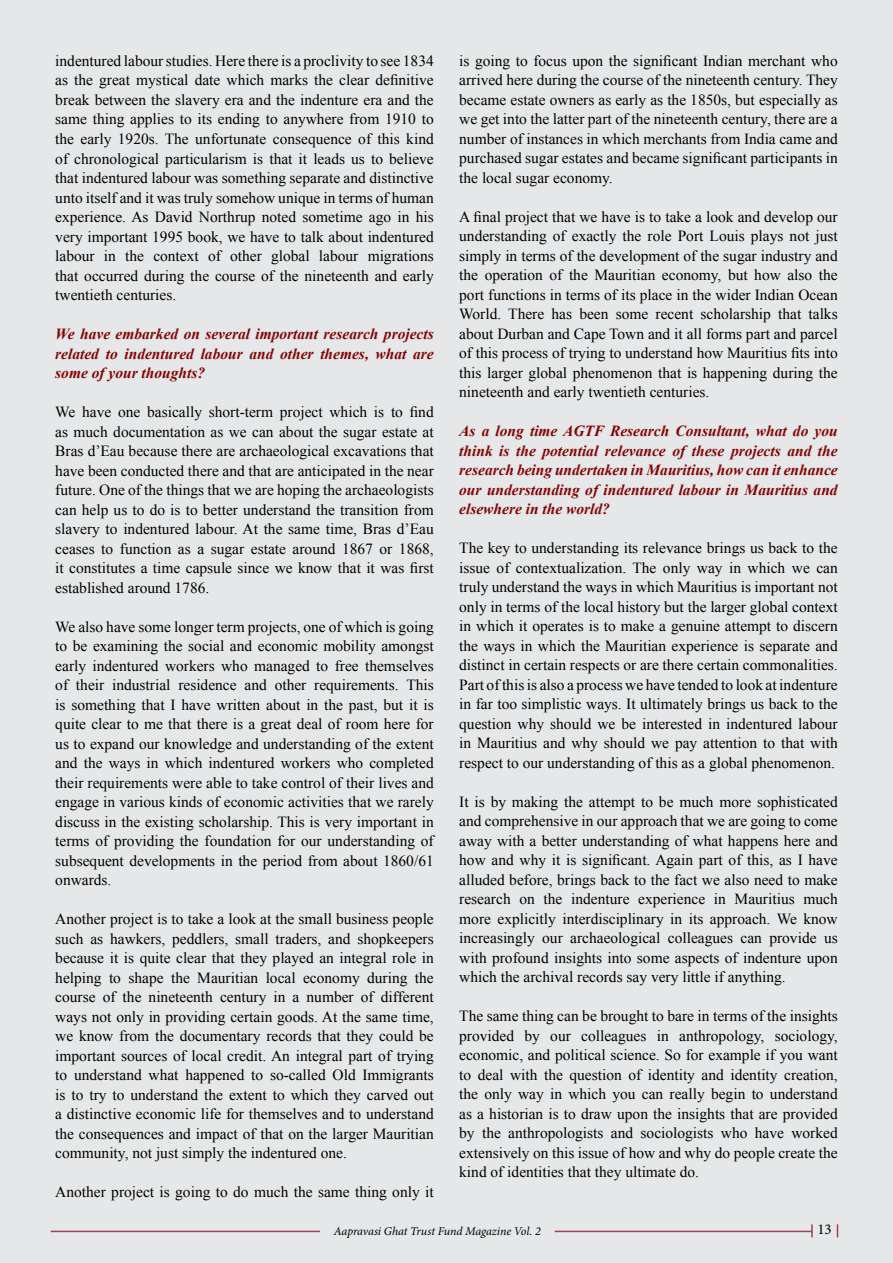
<style>
.page{position:relative;width:893px;height:1263px;background:#e6e7e8}
.page>*{position:absolute;margin:0;border:0;box-sizing:border-box;transform-origin:0 0}
.t1{font:15.45px/19.5px "Times New Roman";color:#000;text-align:justify}
.t2{font:italic 700 15.45px/19.5px "Times New Roman";color:#860304;text-align:justify}
.t3{font:15px "Minion Pro";color:#000}
.t4{font:italic 12px "Minion Pro";letter-spacing:-.01em;color:#000}
</style>
<div class="page">
<hr style="left:51px;top:1231px;width:269px;height:1px;background:#994556">
<hr style="left:555px;top:1231px;width:257px;height:1px;background:#994556">
<svg style="left:811px;top:1224px;width:2px;height:13px"></svg>
<svg style="left:837px;top:1224px;width:1px;height:13px"></svg>
<p class="t1" style="left:55px;top:51px;width:380px">indentured labour studies. Here there is a proclivity to see 1834 as the great mystical date which marks the clear definitive break between the slavery era and the indenture era and the same thing applies to its ending to anywhere from 1910 to the early 1920s. The unfortunate consequence of this kind of chronological particularism is that it leads us to believe that indentured labour was something separate and distinctive unto itself and it was truly somehow unique in terms of human experience. As David Northrup noted sometime ago in his very important 1995 book, we have to talk about indentured labour in the context of other global labour migrations that occurred during the course of the nineteenth and early twentieth centuries.</p>
<p class="t2" style="left:55px;top:324px;width:380px">We have embarked on several important research projects related to indentured labour and other themes, what are some of your thoughts?</p>
<p class="t1" style="left:55px;top:402px;width:380px">We have one basically short-term project which is to find as much documentation as we can about the sugar estate at Bras d’Eau because there are archaeological excavations that have been conducted there and that are anticipated in the near future. One of the things that we are hoping the archaeologists can help us to do is to better understand the transition from slavery to indentured labour. At the same time, Bras d’Eau ceases to function as a sugar estate around 1867 or 1868, it constitutes a time capsule since we know that it was first established around 1786.</p>
<p class="t1" style="left:55px;top:616px;width:380px">We also have some longer term projects, one of which is going to be examining the social and economic mobility amongst early indentured workers who managed to free themselves of their industrial residence and other requirements. This is something that I have written about in the past, but it is quite clear to me that there is a great deal of room here for us to expand our knowledge and understanding of the extent and the ways in which indentured workers who completed their requirements were able to take control of their lives and engage in various kinds of economic activities that we rarely discuss in the existing scholarship. This is very important in terms of providing the foundation for our understanding of subsequent developments in the period from about 1860/61 onwards.</p>
<p class="t1" style="left:55px;top:909px;width:380px">Another project is to take a look at the small business people such as hawkers, peddlers, small traders, and shopkeepers because it is quite clear that they played an integral role in helping to shape the Mauritian local economy during the course of the nineteenth century in a number of different ways not only in providing certain goods. At the same time, we know from the documentary records that they could be important sources of local credit. An integral part of trying to understand what happened to so-called Old Immigrants is to try to understand the extent to which they carved out a distinctive economic life for themselves and to understand the consequences and impact of that on the larger Mauritian community, not just simply the indentured one.</p>
<p class="t1" style="left:55px;top:1182px;width:380px">Another project is going to do much the same thing only it</p>
<p class="t1" style="left:459px;top:51px;width:380px">is going to focus upon the significant Indian merchant who arrived here during the course of the nineteenth century. They became estate owners as early as the 1850s, but especially as we get into the latter part of the nineteenth century, there are a number of instances in which merchants from India came and purchased sugar estates and became significant participants in the local sugar economy.</p>
<p class="t1" style="left:459px;top:207px;width:380px">A final project that we have is to take a look and develop our understanding of exactly the role Port Louis plays not just simply in terms of the development of the sugar industry and the operation of the Mauritian economy, but how also the port functions in terms of its place in the wider Indian Ocean World. There has been some recent scholarship that talks about Durban and Cape Town and it all forms part and parcel of this process of trying to understand how Mauritius fits into this larger global phenomenon that is happening during the nineteenth and early twentieth centuries.</p>
<p class="t2" style="left:459px;top:421px;width:380px">As a long time AGTF Research Consultant, what do you think is the potential relevance of these projects and the research being undertaken in Mauritius, how can it enhance our understanding of indentured labour in Mauritius and elsewhere in the world?</p>
<p class="t1" style="left:459px;top:538px;width:380px">The key to understanding its relevance brings us back to the issue of contextualization. The only way in which we can truly understand the ways in which Mauritius is important not only in terms of the local history but the larger global context in which it operates is to make a genuine attempt to discern the ways in which the Mauritian experience is separate and distinct in certain respects or are there certain commonalities.<br>Part of this is also a process we have tended to look at indenture in far too simplistic ways. It ultimately brings us back to the question why should we be interested in indentured labour in Mauritius and why should we pay attention to that with respect to our understanding of this as a global phenomenon.</p>
<p class="t1" style="left:459px;top:792px;width:380px">It is by making the attempt to be much more sophisticated and comprehensive in our approach that we are going to come away with a better understanding of what happens here and how and why it is significant. Again part of this, as I have alluded before, brings back to the fact we also need to make research on the indenture experience in Mauritius much more explicitly interdisciplinary in its approach. We know increasingly our archaeological colleagues can provide us with profound insights into some aspects of indenture upon which the archival records say very little if anything.</p>
<p class="t1" style="left:459px;top:1006px;width:380px">The same thing can be brought to bare in terms of the insights provided by our colleagues in anthropology, sociology, economic, and political science. So for example if you want to deal with the question of identity and identity creation, the only way in which you can really begin to understand as a historian is to draw upon the insights that are provided by the anthropologists and sociologists who have worked extensively on this issue of how and why do people create the kind of identities that they ultimate do.</p>
<p class="t4" style="left:334px;top:1223px;width:208px">Aapravasi Ghat Trust Fund Magazine Vol. 2</p>
<p class="t3" style="left:817px;top:1219px;width:16px">13</p>
</div>
